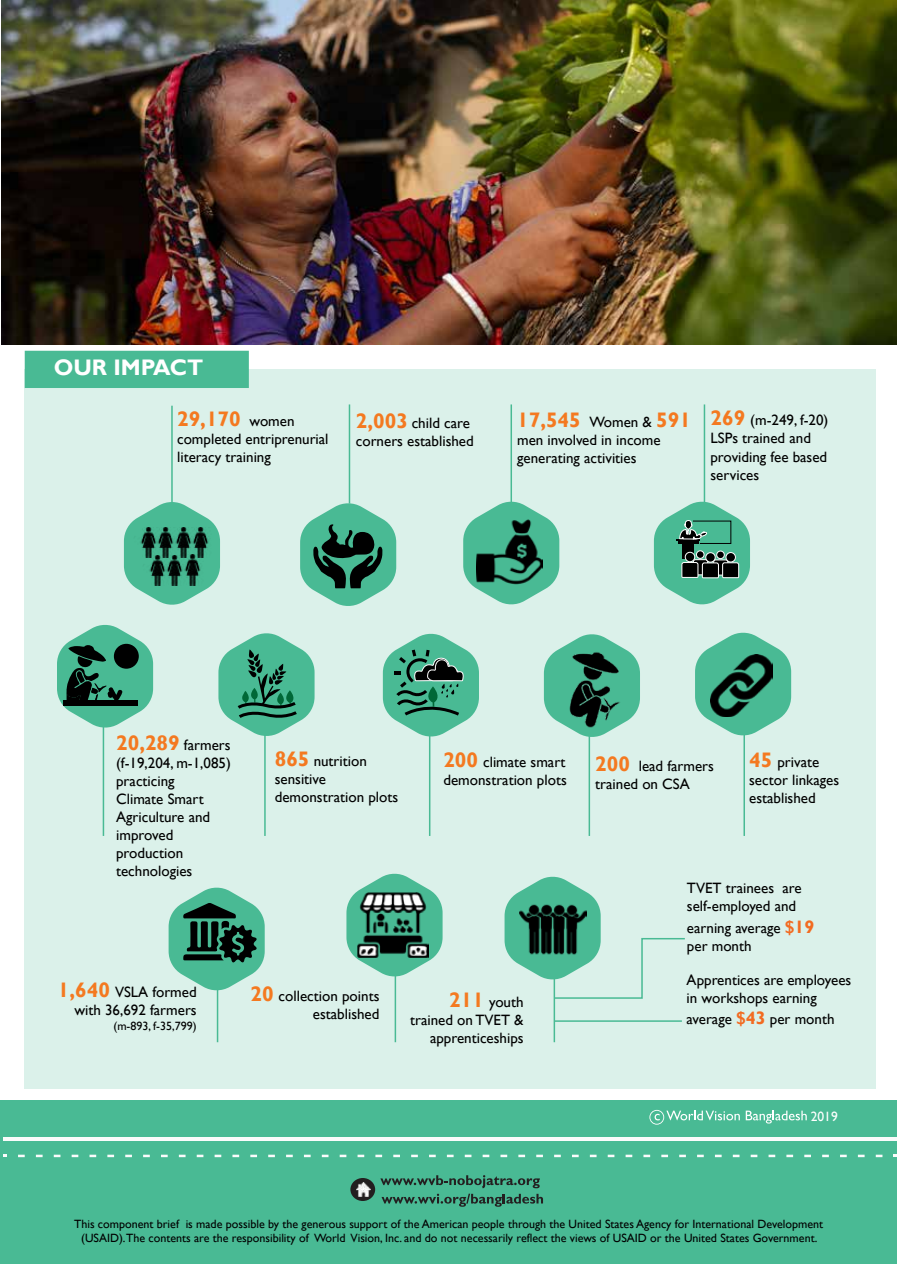
<style>
.page{position:relative;width:897px;height:1264px;background:#fff}
.page>*{position:absolute;margin:0;border:0;box-sizing:border-box;transform-origin:0 0}
.t1{font:700 22.5px "Gill Sans";color:#fff}
.t2{font:700 21px "Gill Sans";color:#f47920}
.t3{font:15px/18px "Gill Sans";color:#000}
.t4{font:13.5px "Gill Sans";color:#fff}
.t5{font:12px/14.4px "Gill Sans";color:#000;text-align:center}
.s1{font-weight:400;font-size:15px;color:#000}
.s2{font-weight:700;font-size:21px;color:#f47920}
.s3{font-weight:700;font-size:18px;color:#f26b21}
</style>
<div class="page">
<img style="left:1px;top:0;width:895px;height:345px">
<div style="left:25px;top:369px;width:850px;height:719px;background:#dbf1ea"></div>
<div style="left:0;top:1100px;width:896px;height:164px;background:#49ba94"></div>
<hr style="left:4px;top:1137px;width:892px;height:4px;background:#fafbfb">
<svg style="left:18px;top:1154px;width:7px;height:3px"></svg>
<svg style="left:36px;top:1154px;width:7px;height:3px"></svg>
<svg style="left:54px;top:1154px;width:6px;height:3px"></svg>
<svg style="left:72px;top:1154px;width:6px;height:3px"></svg>
<svg style="left:89px;top:1154px;width:7px;height:3px"></svg>
<svg style="left:107px;top:1154px;width:7px;height:3px"></svg>
<svg style="left:125px;top:1154px;width:7px;height:3px"></svg>
<svg style="left:143px;top:1154px;width:7px;height:3px"></svg>
<svg style="left:161px;top:1154px;width:7px;height:3px"></svg>
<svg style="left:179px;top:1154px;width:6px;height:3px"></svg>
<svg style="left:197px;top:1154px;width:6px;height:3px"></svg>
<svg style="left:214px;top:1154px;width:7px;height:3px"></svg>
<svg style="left:232px;top:1154px;width:7px;height:3px"></svg>
<svg style="left:250px;top:1154px;width:7px;height:3px"></svg>
<svg style="left:268px;top:1154px;width:7px;height:3px"></svg>
<svg style="left:286px;top:1154px;width:7px;height:3px"></svg>
<svg style="left:304px;top:1154px;width:6px;height:3px"></svg>
<svg style="left:322px;top:1154px;width:6px;height:3px"></svg>
<svg style="left:339px;top:1154px;width:7px;height:3px"></svg>
<svg style="left:357px;top:1154px;width:7px;height:3px"></svg>
<svg style="left:375px;top:1154px;width:7px;height:3px"></svg>
<svg style="left:393px;top:1154px;width:7px;height:3px"></svg>
<svg style="left:411px;top:1154px;width:7px;height:3px"></svg>
<svg style="left:429px;top:1154px;width:6px;height:3px"></svg>
<svg style="left:447px;top:1154px;width:6px;height:3px"></svg>
<svg style="left:464px;top:1154px;width:7px;height:3px"></svg>
<svg style="left:482px;top:1154px;width:7px;height:3px"></svg>
<svg style="left:500px;top:1154px;width:7px;height:3px"></svg>
<svg style="left:518px;top:1154px;width:7px;height:3px"></svg>
<svg style="left:536px;top:1154px;width:7px;height:3px"></svg>
<svg style="left:554px;top:1154px;width:6px;height:3px"></svg>
<svg style="left:572px;top:1154px;width:6px;height:3px"></svg>
<svg style="left:589px;top:1154px;width:7px;height:3px"></svg>
<svg style="left:607px;top:1154px;width:7px;height:3px"></svg>
<svg style="left:625px;top:1154px;width:7px;height:3px"></svg>
<svg style="left:643px;top:1154px;width:7px;height:3px"></svg>
<svg style="left:661px;top:1154px;width:7px;height:3px"></svg>
<svg style="left:679px;top:1154px;width:6px;height:3px"></svg>
<svg style="left:697px;top:1154px;width:6px;height:3px"></svg>
<svg style="left:715px;top:1154px;width:6px;height:3px"></svg>
<svg style="left:732px;top:1154px;width:7px;height:3px"></svg>
<svg style="left:750px;top:1154px;width:7px;height:3px"></svg>
<svg style="left:768px;top:1154px;width:7px;height:3px"></svg>
<svg style="left:786px;top:1154px;width:7px;height:3px"></svg>
<svg style="left:804px;top:1154px;width:6px;height:3px"></svg>
<svg style="left:822px;top:1154px;width:6px;height:3px"></svg>
<svg style="left:840px;top:1154px;width:6px;height:3px"></svg>
<svg style="left:857px;top:1154px;width:7px;height:3px"></svg>
<svg style="left:875px;top:1154px;width:7px;height:3px"></svg>
<svg style="left:745px;top:1110px;width:61px;height:13px"></svg>
<svg style="left:649px;top:1110px;width:90px;height:14px"></svg>
<div style="left:350px;top:1178px;width:25px;height:23px;background:#231f20;border-radius:50%"></div>
<img style="left:356px;top:1182px;width:14px;height:14px">
<svg style="left:380px;top:1175px;width:163px;height:31px"></svg>
<hr style="left:171px;top:406px;width:2px;height:99px;background:#49ba94">
<hr style="left:349px;top:404px;width:1px;height:99px;background:#49ba94">
<hr style="left:510px;top:404px;width:2px;height:99px;background:#49ba94">
<hr style="left:703px;top:404px;width:2px;height:99px;background:#49ba94">
<hr style="left:264px;top:727px;width:2px;height:109px;background:#49ba94">
<hr style="left:429px;top:725px;width:1px;height:111px;background:#49ba94">
<hr style="left:588px;top:729px;width:2px;height:107px;background:#49ba94">
<hr style="left:743px;top:725px;width:2px;height:111px;background:#49ba94">
<svg style="left:124px;top:501px;width:96px;height:104px"></svg>
<svg style="left:463px;top:500px;width:96px;height:105px"></svg>
<svg style="left:544px;top:634px;width:96px;height:104px"></svg>
<svg style="left:695px;top:632px;width:96px;height:104px"></svg>
<img style="left:560px;top:646px;width:65px;height:81px">
<svg style="left:383px;top:633px;width:96px;height:104px"></svg>
<svg style="left:218px;top:633px;width:96px;height:104px"></svg>
<svg style="left:653px;top:500px;width:97px;height:105px"></svg>
<img style="left:133px;top:528px;width:18px;height:30px">
<img style="left:151px;top:528px;width:17px;height:27px">
<img style="left:168px;top:528px;width:18px;height:27px">
<img style="left:186px;top:528px;width:30px;height:30px">
<img style="left:190px;top:555px;width:17px;height:30px">
<img style="left:172px;top:555px;width:18px;height:30px">
<img style="left:142px;top:555px;width:30px;height:30px">
<img style="left:477px;top:519px;width:66px;height:66px">
<svg style="left:300px;top:502px;width:96px;height:104px"></svg>
<img style="left:710px;top:654px;width:62px;height:62px">
<div style="left:25px;top:351px;width:224px;height:37px;background:#49ba94"></div>
<hr style="left:103px;top:725px;width:1px;height:111px;background:#49ba94">
<svg style="left:57px;top:625px;width:96px;height:104px"></svg>
<div style="left:115px;top:644px;width:23px;height:24px;background:#000;border-radius:50%"></div>
<div style="left:114px;top:644px;width:25px;height:25px;border:2px solid #000;border-radius:50%"></div>
<hr style="left:394px;top:972px;width:2px;height:70px;background:#49ba94">
<img style="left:358px;top:893px;width:70px;height:64px">
<hr style="left:553px;top:956px;width:2px;height:86px;background:#49ba94">
<svg style="left:504px;top:876px;width:181px;height:123px"></svg>
<hr style="left:554px;top:1020px;width:127px;height:2px;background:#49ba94">
<hr style="left:217px;top:985px;width:1px;height:57px;background:#49ba94">
<svg style="left:168px;top:887px;width:97px;height:104px"></svg>
<h1 class="t1" style="left:54px;top:354px;width:151px">OUR IMPACT</h1>
<h2 class="t2" style="left:177px;top:406px;width:119px">29,170 <span class="s1">women</span></h2>
<p class="t3" style="left:177px;top:430px;width:153px">completed entriprenurial literacy training</p>
<p class="t3" style="left:356px;top:414px;width:119px"><span class="s2">2,003</span> child care corners established</p>
<p class="t3" style="left:710px;top:412px;width:119px"><span class="s2">269</span> (m-249, f-20)<br>LSPs trained and providing fee based services</p>
<h2 class="t2" style="left:517px;top:408px;width:175px">17,545 <span class="s1">Women &amp;</span> 591</h2>
<p class="t3" style="left:517px;top:431px;width:145px">men involved in income generating activities</p>
<p class="t3" style="left:116px;top:736px;width:116px"><span class="s2">20,289</span> farmers (f-19,204, m-1,085) practicing<br>Climate Smart<br>Agriculture and improved production technologies</p>
<p class="t3" style="left:58px;top:983px;width:140px;text-align:right"><span class="s2">1,640</span> VSLA formed with 36,692 farmers</p>
<p class="t5" style="left:113px;top:1018px;width:85px">(m-893, f-35,799)</p>
<p class="t3" style="left:275px;top:752px;width:125px"><span class="s2">865</span> nutrition sensitive demonstration plots</p>
<p class="t3" style="left:595px;top:757px;width:120px"><span class="s2">200</span> lead farmers trained on CSA</p>
<p class="t3" style="left:749px;top:753px;width:91px"><span class="s2">45</span> private sector linkages established</p>
<p class="t3" style="left:443px;top:753px;width:125px"><span class="s2">200</span> climate smart demonstration plots</p>
<p class="t3" style="left:250px;top:987px;width:130px;text-align:right"><span class="s2">20</span> collection points established</p>
<p class="t3" style="left:410px;top:993px;width:115px;text-align:right"><span class="s2">211</span> youth trained on TVET &amp; apprenticeships</p>
<p class="t3" style="left:687px;top:879px;width:116px">TVET trainees are self-employed and</p>
<p class="t3" style="left:687px;top:919px;width:129px">earning average <span class="s3">$19 </span>per month</p>
<p class="t3" style="left:686px;top:971px;width:166px">Apprentices are employees in workshops earning</p>
<p class="t3" style="left:686px;top:1010px;width:149px">average <span class="s3">$43</span> per month</p>
<p class="t4" style="left:810px;top:1108px;width:28px">2019</p>
<p class="t5" style="left:74px;top:1216px;width:750px">This component brief is made possible by the generous support of the American people through the United States Agency for International Development (USAID).The contents are the responsibility of World Vision, Inc. and do not necessarily reflect the views of USAID or the United States Government.</p>
</div>
